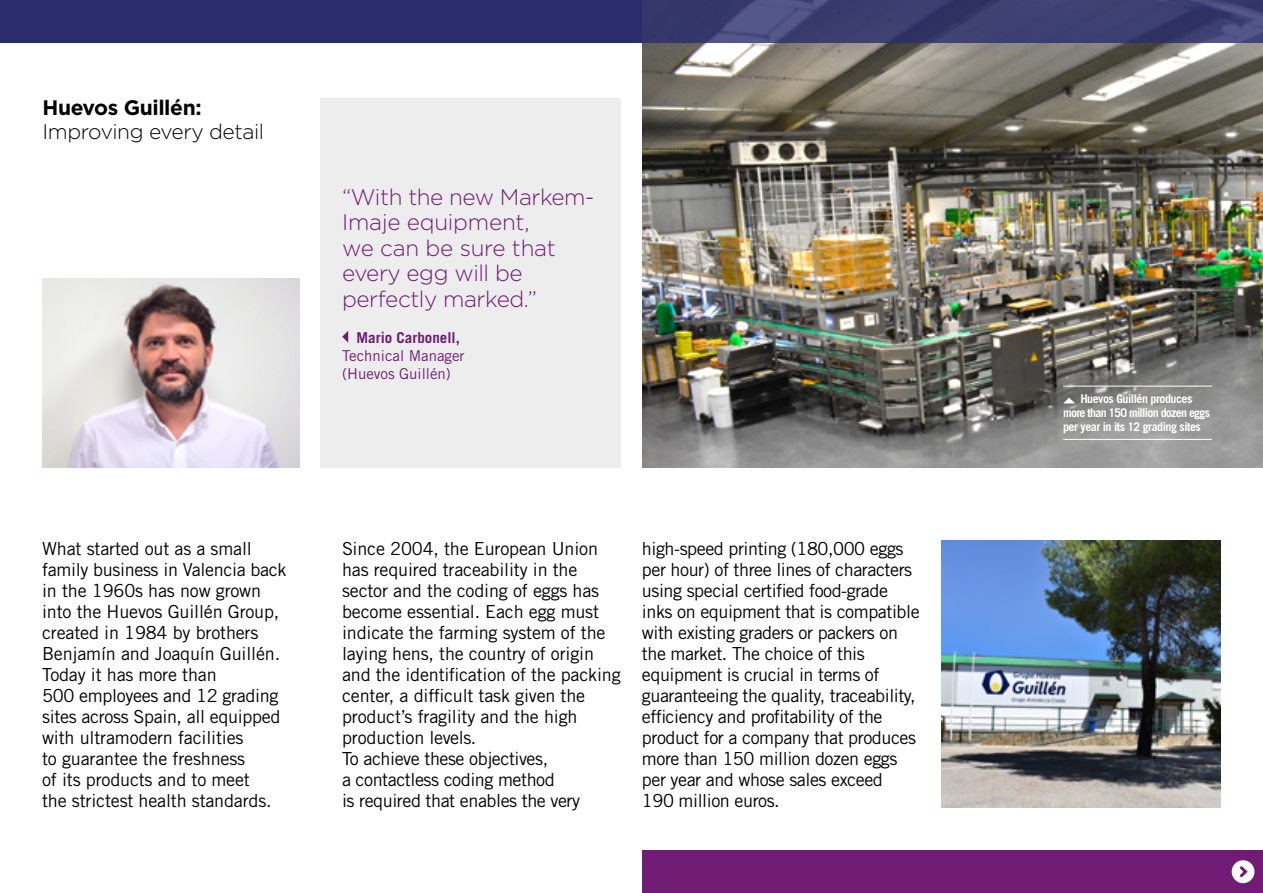
<style>
.page{position:relative;width:1263px;height:893px;background:#fff}
.page>*{position:absolute;margin:0;border:0;box-sizing:border-box;transform-origin:0 0}
.t1{font:300 22.5px/25.5px "Gotham";letter-spacing:-.02em;color:#701c74}
.t2{font:300 21px/24px "Gotham";letter-spacing:-.02em;color:#000}
.t3{font:18px/21px "Trade Gothic LT Std";letter-spacing:-.02em;color:#000}
.t4{font:15px/18px "Trade Gothic LT Std";color:#701c74}
.t5{font:700 12px/13.5px "Trade Gothic LT Std";letter-spacing:-.04em;color:#fff}
.s1{font-weight:700}
</style>
<div class="page">
<div style="left:321px;top:98px;width:300px;height:370px;background:#ededed"></div>
<svg style="left:342px;top:331px;width:6px;height:12px"></svg>
<img style="left:43px;top:279px;width:257px;height:189px">
<div style="left:642px;top:850px;width:621px;height:43px;background:#701c74"></div>
<img style="left:642px;top:43px;width:621px;height:425px">
<div style="left:0;top:0;width:642px;height:43px;background:#292d6d"></div>
<svg style="left:642px;top:0;width:621px;height:43px;background:#3c3f71"></svg>
<div style="left:1232px;top:860px;width:22px;height:23px;background:#fff;border-radius:50%"></div>
<svg style="left:1240px;top:866px;width:8px;height:12px"></svg>
<img style="left:942px;top:540px;width:278px;height:268px">
<hr style="left:1063px;top:386px;width:149px;height:1px;background:#fff">
<hr style="left:1063px;top:439px;width:149px;height:1px;background:#fff">
<svg style="left:1063px;top:397px;width:12px;height:6px"></svg>
<p class="t2" style="left:43px;top:95px;width:223px"><span class="s1">Huevos Guillén:<br></span>Improving every detail</p>
<p class="t1" style="left:342px;top:183px;width:254px">“With the new Markem-<br>Imaje equipment,<br>we can be sure that every egg will be perfectly marked.”</p>
<p class="t4" style="left:342px;top:328px;width:124px;text-indent:14px"><span class="s1">Mario Carbonell,<br></span>Technical Manager (Huevos Guillén)</p>
<p class="t3" style="left:42px;top:538px;width:246px">What started out as a small family business in Valencia back in the 1960s has now grown into the Huevos Guillén Group, created in 1984 by brothers<br>Benjamín and Joaquín Guillén.<br>Today it has more than<br>500 employees and 12 grading sites across Spain, all equipped with ultramodern facilities<br>to guarantee the freshness<br>of its products and to meet<br>the strictest health standards.</p>
<p class="t3" style="left:342px;top:538px;width:280px">Since 2004, the European Union has required traceability in the sector and the coding of eggs has become essential. Each egg must indicate the farming system of the laying hens, the country of origin and the identification of the packing center, a difficult task given the product’s fragility and the high production levels.</p>
<p class="t3" style="left:342px;top:748px;width:240px">To achieve these objectives,<br>a contactless coding method<br>is required that enables the very</p>
<p class="t3" style="left:642px;top:538px;width:279px">high-speed printing (180,000 eggs per hour) of three lines of characters using special certified food-grade inks on equipment that is compatible with existing graders or packers on the market. The choice of this equipment is crucial in terms of guaranteeing the quality, traceability, efficiency and profitability of the product for a company that produces more than 150 million dozen eggs per year and whose sales exceed<br>190 million euros.</p>
<p class="t5" style="left:1063px;top:392px;width:149px;text-indent:17px">Huevos Guillén produces more than 150 million dozen eggs per year in its 12 grading sites</p>
</div>
